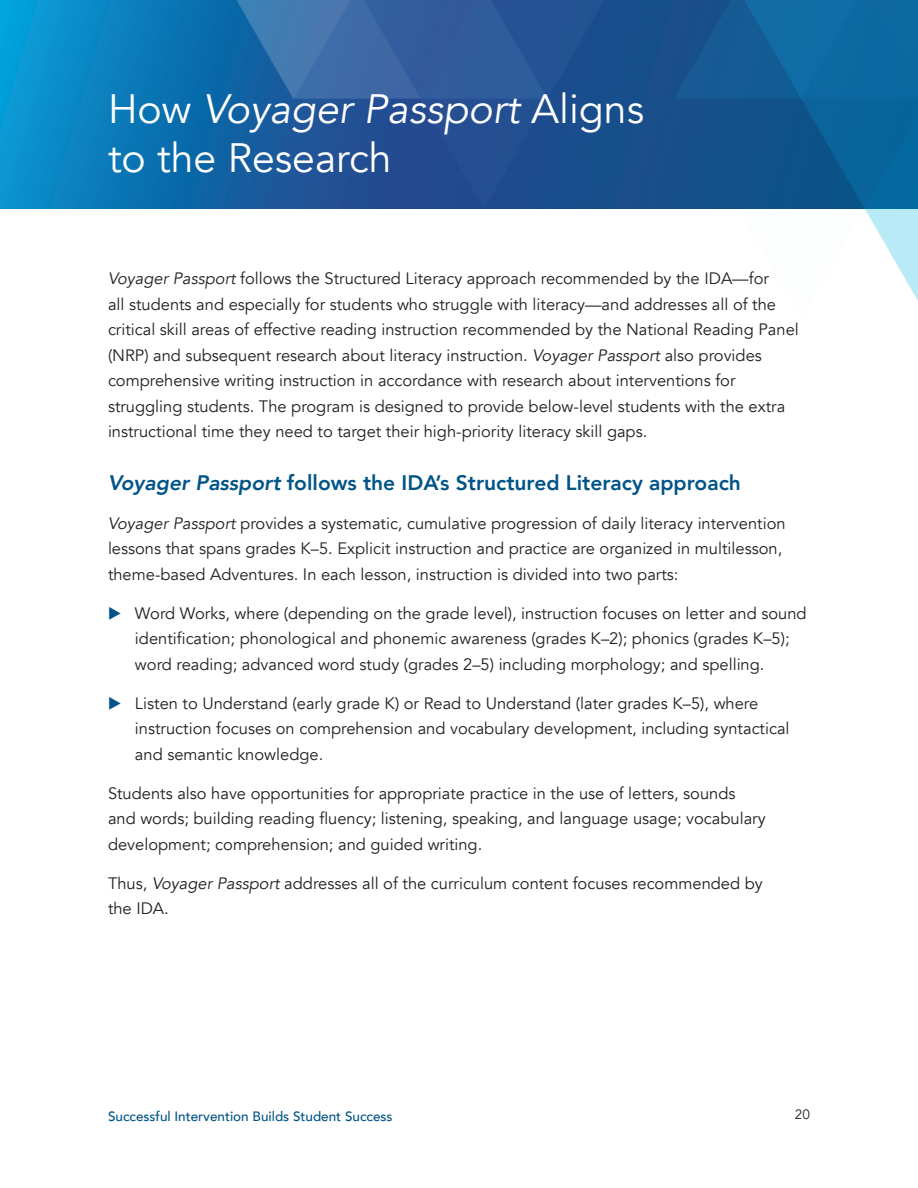
<style>
.page{position:relative;width:918px;height:1188px;background:#fff}
.page>*{position:absolute;margin:0;border:0;box-sizing:border-box;transform-origin:0 0}
.t1{font:40.95px/49.2px "Avenir";color:#fff}
.t2{font:800 21px "Avenir";color:#015487}
.t3{font:16.5px/25.5px "Avenir";color:#231f20}
.t4{font:500 13.5px "Avenir";color:#015487}
.t5{font:13.5px "Avenir";color:#231f20}
.s1{font-style:italic}
</style>
<div class="page">
<svg style="left:0;top:0;width:228px;height:208px;background:#0a7ebc"></svg>
<img style="left:228px;top:0;width:690px;height:301px">
<h1 class="t1" style="left:108px;top:85px;width:538px">How <span class="s1">Voyager Passport</span> Aligns to the Research</h1>
<p class="t3" style="left:108px;top:266px;width:692px"><span class="s1">Voyager Passport</span> follows the Structured Literacy approach recommended by the IDA—for<br>all students and especially for students who struggle with literacy—and addresses all of the critical skill areas of effective reading instruction recommended by the National Reading Panel (NRP) and subsequent research about literacy instruction. <span class="s1">Voyager Passport</span> also provides comprehensive writing instruction in accordance with research about interventions for struggling students. The program is designed to provide below-level students with the extra instructional time they need to target their high-priority literacy skill gaps.</p>
<p class="t2" style="left:108px;top:466px;width:634px"><span class="s1">Voyager Passport</span> follows the IDA’s Structured Literacy approach</p>
<p class="t3" style="left:108px;top:511px;width:679px"><span class="s1">Voyager Passport</span> provides a systematic, cumulative progression of daily literacy intervention lessons that spans grades K–5. Explicit instruction and practice are organized in multilesson, theme-based Adventures. In each lesson, instruction is divided into two parts:</p>
<p class="t3" style="left:135px;top:601px;width:673px">Word Works, where (depending on the grade level), instruction focuses on letter and sound identification; phonological and phonemic awareness (grades K–2); phonics (grades K–5); word reading; advanced word study (grades 2–5) including morphology; and spelling.</p>
<p class="t3" style="left:135px;top:691px;width:656px">Listen to Understand (early grade K) or Read to Understand (later grades K–5), where instruction focuses on comprehension and vocabulary development, including syntactical and semantic knowledge.</p>
<p class="t3" style="left:108px;top:781px;width:659px">Students also have opportunities for appropriate practice in the use of letters, sounds and words; building reading fluency; listening, speaking, and language usage; vocabulary development; comprehension; and guided writing.</p>
<p class="t3" style="left:108px;top:871px;width:656px">Thus, <span class="s1">Voyager Passport</span> addresses all of the curriculum content focuses recommended by the IDA.</p>
<p class="t4" style="left:108px;top:1104px;width:286px">Successful Intervention Builds Student Success</p>
<p class="t5" style="left:795px;top:1107px;width:17px">20</p>
</div>
